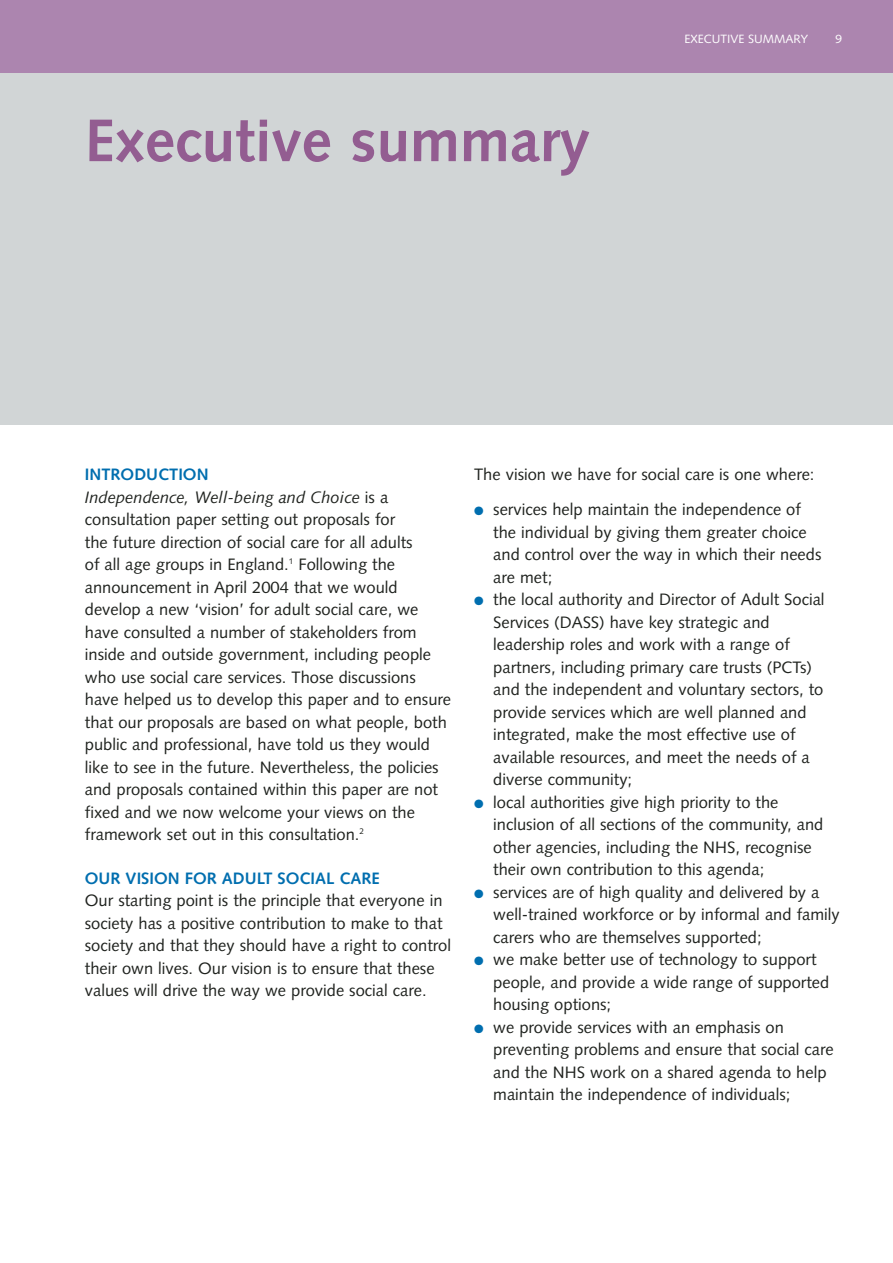
<style>
.page{position:relative;width:893px;height:1263px;background:#fff}
.page>*{position:absolute;margin:0;border:0;box-sizing:border-box;transform-origin:0 0}
.t1{font:700 60px "Syntax";color:#935d91}
.t2{font:16.5px/22.5px "Syntax";color:#1f221e}
.t3{font:700 16.5px "Syntax";color:#006eaf}
.t4{font:12px "Syntax";color:#fff}
.s1{font-style:italic}
.s2{color:#006eaf}
</style>
<div class="page">
<div style="left:0;top:72px;width:892px;height:353px;background:#d1d5d6"></div>
<div style="left:0;top:0;width:892px;height:72px;background:#ac85af"></div>
<h1 class="t1" style="left:85px;top:116px;width:506px">Executive summary</h1>
<p class="t4" style="left:684px;top:34px;width:125px">EXECUTIVE SUMMARY</p>
<p class="t4" style="left:835px;top:34px;width:8px">9</p>
<h2 class="t3" style="left:85px;top:468px;width:125px">INTRODUCTION</h2>
<p class="t2" style="left:85px;top:487px;width:368px"><span class="s1">Independence, Well-being and Choice</span> is a consultation paper setting out proposals for<br>the future direction of social care for all adults<br>of all age groups in England.<sup>1</sup> Following the announcement in April 2004 that we would develop a new ‘vision’ for adult social care, we have consulted a number of stakeholders from inside and outside government, including people who use social care services. Those discussions have helped us to develop this paper and to ensure that our proposals are based on what people, both public and professional, have told us they would like to see in the future. Nevertheless, the policies and proposals contained within this paper are not fixed and we now welcome your views on the framework set out in this consultation.<sup>2</sup></p>
<h2 class="t3" style="left:85px;top:872px;width:296px">OUR VISION FOR ADULT SOCIAL CARE</h2>
<p class="t2" style="left:85px;top:891px;width:368px">Our starting point is the principle that everyone in society has a positive contribution to make to that society and that they should have a right to control their own lives. Our vision is to ensure that these values will drive the way we provide social care.</p>
<p class="t2" style="left:474px;top:465px;width:342px">The vision we have for social care is one where:</p>
<p class="t2" style="left:493px;top:500px;width:329px;text-indent:-19px"><span class="s2">●</span> services help maintain the independence of the individual by giving them greater choice and control over the way in which their needs are met;</p>
<p class="t2" style="left:493px;top:590px;width:333px;text-indent:-19px"><span class="s2">●</span> the local authority and Director of Adult Social Services (DASS) have key strategic and leadership roles and work with a range of partners, including primary care trusts (PCTs) and the independent and voluntary sectors, to provide services which are well planned and integrated, make the most effective use of available resources, and meet the needs of a diverse community;</p>
<p class="t2" style="left:493px;top:793px;width:331px;text-indent:-19px"><span class="s2">●</span> local authorities give high priority to the inclusion of all sections of the community, and other agencies, including the NHS, recognise their own contribution to this agenda;</p>
<p class="t2" style="left:493px;top:883px;width:348px;text-indent:-19px"><span class="s2">●</span> services are of high quality and delivered by a well-trained workforce or by informal and family carers who are themselves supported;</p>
<p class="t2" style="left:493px;top:950px;width:337px;text-indent:-19px"><span class="s2">●</span> we make better use of technology to support people, and provide a wide range of supported housing options;</p>
<p class="t2" style="left:493px;top:1018px;width:342px;text-indent:-19px"><span class="s2">●</span> we provide services with an emphasis on preventing problems and ensure that social care and the NHS work on a shared agenda to help maintain the independence of individuals;</p>
</div>
